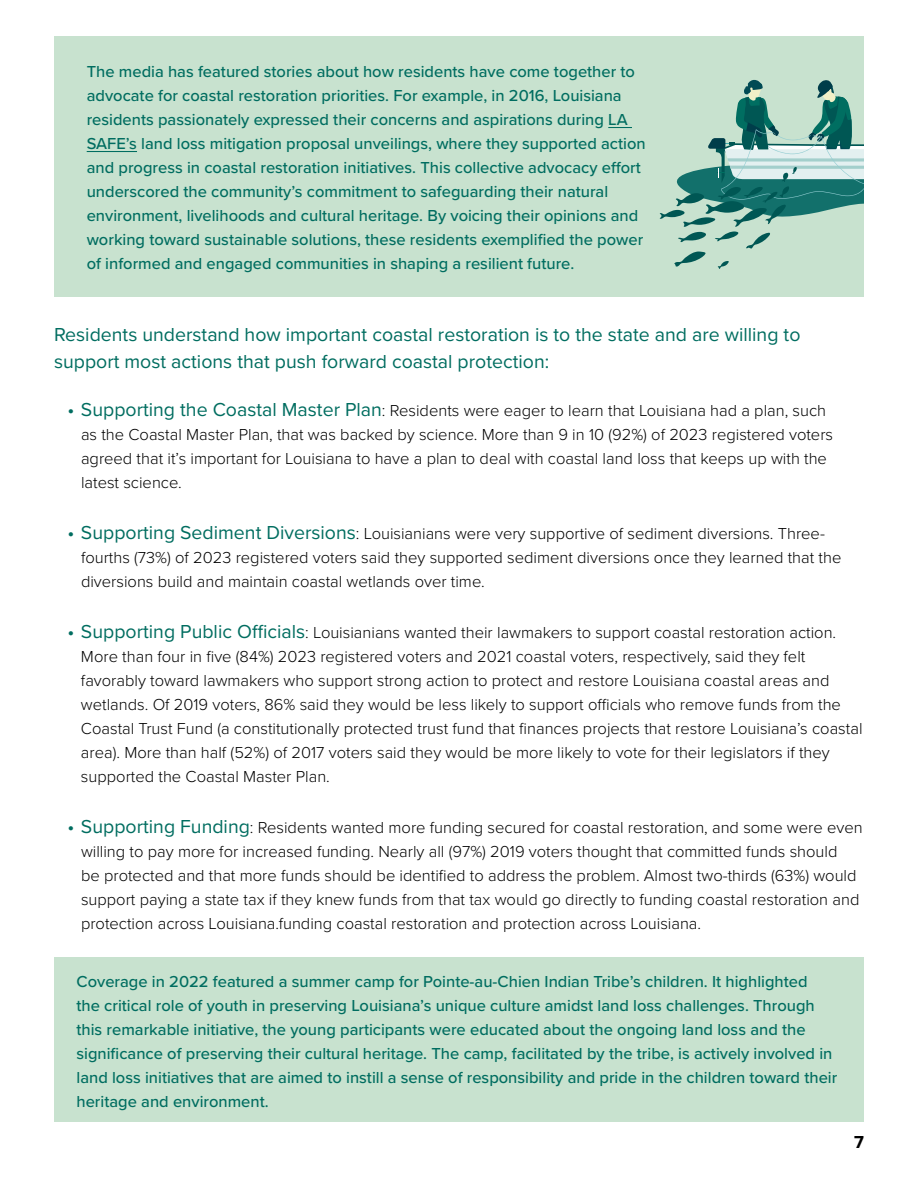
<style>
.page{position:relative;width:918px;height:1188px;background:#fff}
.page>*{position:absolute;margin:0;border:0;box-sizing:border-box;transform-origin:0 0}
.t1{font:19.5px/27px "Proxima Nova";color:#006d60}
.t2{font:700 18px "Proxima Nova";color:#000}
.t3{font:300 16.5px/24px "Proxima Nova";color:#000}
.t4{font:500 16.5px/24px "Proxima Nova";color:#006d60}
.s1{font-weight:400;font-size:19.5px;color:#006d60}
</style>
<div class="page">
<div style="left:54px;top:36px;width:810px;height:261px;background:#c8e2cf"></div>
<div style="left:54px;top:958px;width:810px;height:164px;background:#c8e2cf"></div>
<svg style="left:608px;top:127px;width:24px;height:1px"></svg>
<hr style="left:87px;top:151px;width:50px;height:1px;background:#006d60">
<svg style="left:660px;top:79px;width:204px;height:190px"></svg>
<p class="t4" style="left:87px;top:59px;width:561px">The media has featured stories about how residents have come together to advocate for coastal restoration priorities. For example, in 2016, Louisiana residents passionately expressed their concerns and aspirations during LA SAFE’s land loss mitigation proposal unveilings, where they supported action and progress in coastal restoration initiatives. This collective advocacy effort underscored the community’s commitment to safeguarding their natural environment, livelihoods and cultural heritage. By voicing their opinions and working toward sustainable solutions, these residents exemplified the power of informed and engaged communities in shaping a resilient future.</p>
<p class="t1" style="left:54px;top:320px;width:748px">Residents understand how important coastal restoration is to the state and are willing to support most actions that push forward coastal protection:</p>
<p class="t3" style="left:81px;top:398px;width:754px;text-indent:-14px"><span class="s1">• Supporting the Coastal Master Plan</span>: Residents were eager to learn that Louisiana had a plan, such as the Coastal Master Plan, that was backed by science. More than 9 in 10 (92%) of 2023 registered voters agreed that it’s important for Louisiana to have a plan to deal with coastal land loss that keeps up with the latest science.</p>
<p class="t3" style="left:81px;top:521px;width:762px;text-indent:-14px"><span class="s1">• Supporting Sediment Diversions</span>: Louisianians were very supportive of sediment diversions. Three&shy;fourths (73%) of 2023 registered voters said they supported sediment diversions once they learned that the diversions build and maintain coastal wetlands over time.</p>
<p class="t3" style="left:81px;top:620px;width:783px;text-indent:-13px"><span class="s1">• Supporting Public Officials</span>: Louisianians wanted their lawmakers to support coastal restoration action.<br>More than four in five (84%) 2023 registered voters and 2021 coastal voters, respectively, said they felt favorably toward lawmakers who support strong action to protect and restore Louisiana coastal areas and wetlands. Of 2019 voters, 86% said they would be less likely to support officials who remove funds from the Coastal Trust Fund (a constitutionally protected trust fund that finances projects that restore Louisiana’s coastal area). More than half (52%) of 2017 voters said they would be more likely to vote for their legislators if they supported the Coastal Master Plan.</p>
<p class="t3" style="left:81px;top:815px;width:783px;text-indent:-14px"><span class="s1">• Supporting Funding</span>: Residents wanted more funding secured for coastal restoration, and some were even willing to pay more for increased funding. Nearly all (97%) 2019 voters thought that committed funds should<br>be protected and that more funds should be identified to address the problem. Almost two-thirds (63%) would support paying a state tax if they knew funds from that tax would go directly to funding coastal restoration and protection across Louisiana.funding coastal restoration and protection across Louisiana.</p>
<p class="t4" style="left:77px;top:969px;width:762px">Coverage in 2022 featured a summer camp for Pointe-au-Chien Indian Tribe’s children. It highlighted<br>the critical role of youth in preserving Louisiana’s unique culture amidst land loss challenges. Through this remarkable initiative, the young participants were educated about the ongoing land loss and the significance of preserving their cultural heritage. The camp, facilitated by the tribe, is actively involved in land loss initiatives that are aimed to instill a sense of responsibility and pride in the children toward their heritage and environment.</p>
<p class="t2" style="left:854px;top:1129px;width:11px">7</p>
</div>
